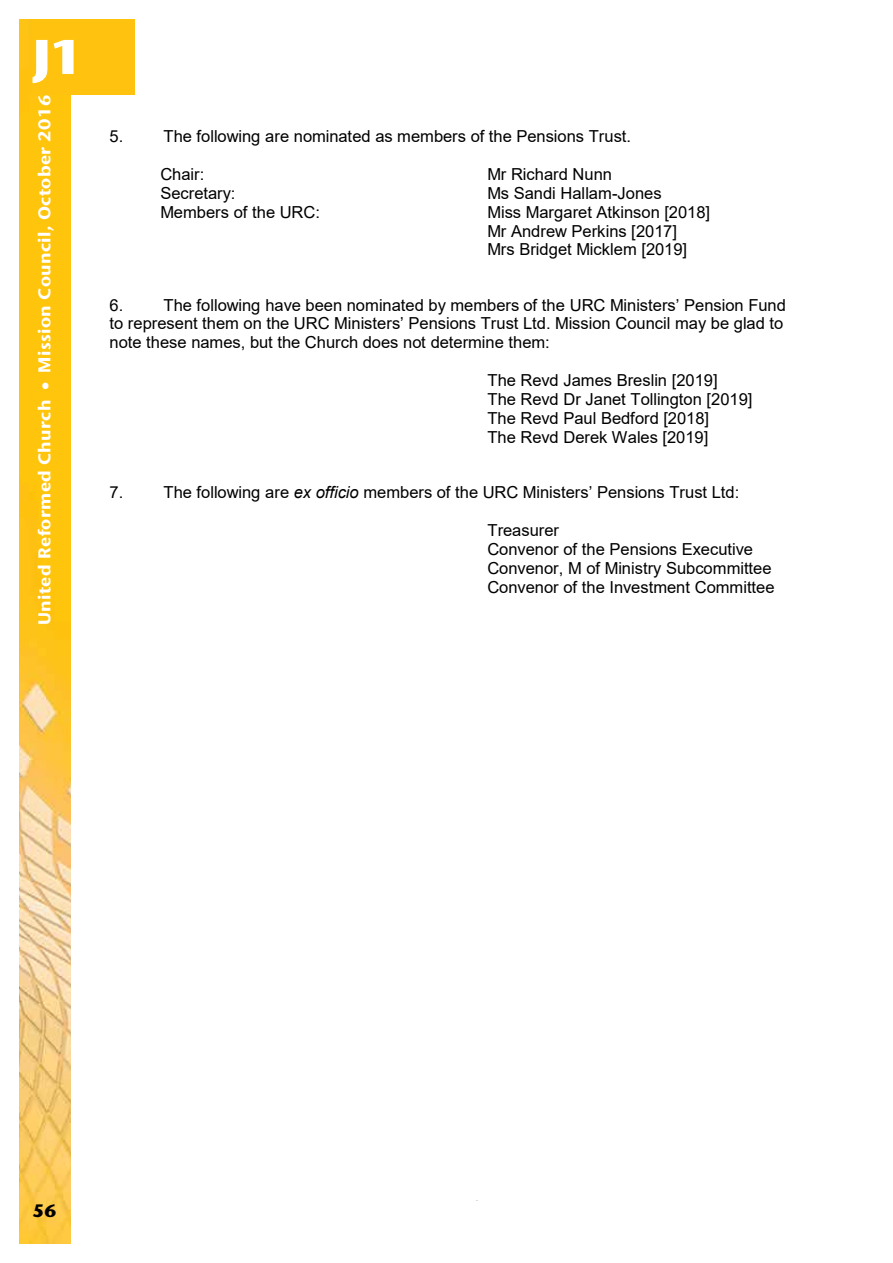
<style>
.page{position:relative;width:893px;height:1263px;background:#fff}
.page>*{position:absolute;margin:0;border:0;box-sizing:border-box;transform-origin:0 0}
.t1{font:800 48.6px "Stone Sans IIITC Std";color:#fff;scale:1.11 1}
.t2{font:800 18px "Stone Sans IIITC Std";color:#000}
.t3{font:700 17.1px "Stone Sans IIITC Std";letter-spacing:.02em;color:#fff;scale:1.05 1}
.t4{font:16.5px/18.9px "Arial";color:#000}
.s1{font-style:italic}
</style>
<div class="page">
<img style="left:19px;top:19px;width:51px;height:1225px">
<div style="left:32px;top:19px;width:102px;height:76px;background:#ffc20e"></div>
<h1 class="t1" style="left:32px;top:25px;width:49px">J1</h1>
<p class="t3" style="left:34px;top:625px;width:507px;rotate:-90deg">United Reformed Church • Mission Council, October 2016</p>
<p class="t4" style="left:110px;top:126px;width:15px">5.</p>
<p class="t4" style="left:163px;top:126px;width:469px">The following are nominated as members of the Pensions Trust.</p>
<p class="t4" style="left:160px;top:164px;width:45px">Chair:</p>
<p class="t4" style="left:487px;top:164px;width:126px">Mr Richard Nunn</p>
<p class="t4" style="left:160px;top:183px;width:77px">Secretary:</p>
<p class="t4" style="left:487px;top:183px;width:176px">Ms Sandi Hallam-Jones</p>
<p class="t4" style="left:160px;top:202px;width:161px">Members of the URC:</p>
<p class="t4" style="left:487px;top:202px;width:224px">Miss Margaret Atkinson [2018]<br>Mr Andrew Perkins [2017]<br>Mrs Bridget Micklem [2019]</p>
<p class="t4" style="left:110px;top:295px;width:15px">6.</p>
<p class="t4" style="left:110px;top:295px;width:678px;text-indent:54px">The following have been nominated by members of the URC Ministers’ Pension Fund to represent them on the URC Ministers’ Pensions Trust Ltd. Mission Council may be glad to note these names, but the Church does not determine them:</p>
<p class="t4" style="left:487px;top:371px;width:267px">The Revd James Breslin [2019]<br>The Revd Dr Janet Tollington [2019]<br>The Revd Paul Bedford [2018]<br>The Revd Derek Wales [2019]</p>
<p class="t4" style="left:110px;top:483px;width:15px">7.</p>
<p class="t4" style="left:164px;top:483px;width:577px">The following are <span class="s1">ex officio</span> members of the URC Ministers’ Pensions Trust Ltd:</p>
<p class="t4" style="left:487px;top:521px;width:289px">Treasurer<br>Convenor of the Pensions Executive<br>Convenor, M of Ministry Subcommittee<br>Convenor of the Investment Committee</p>
<p class="t2" style="left:33px;top:1199px;width:26px">56</p>
</div>
